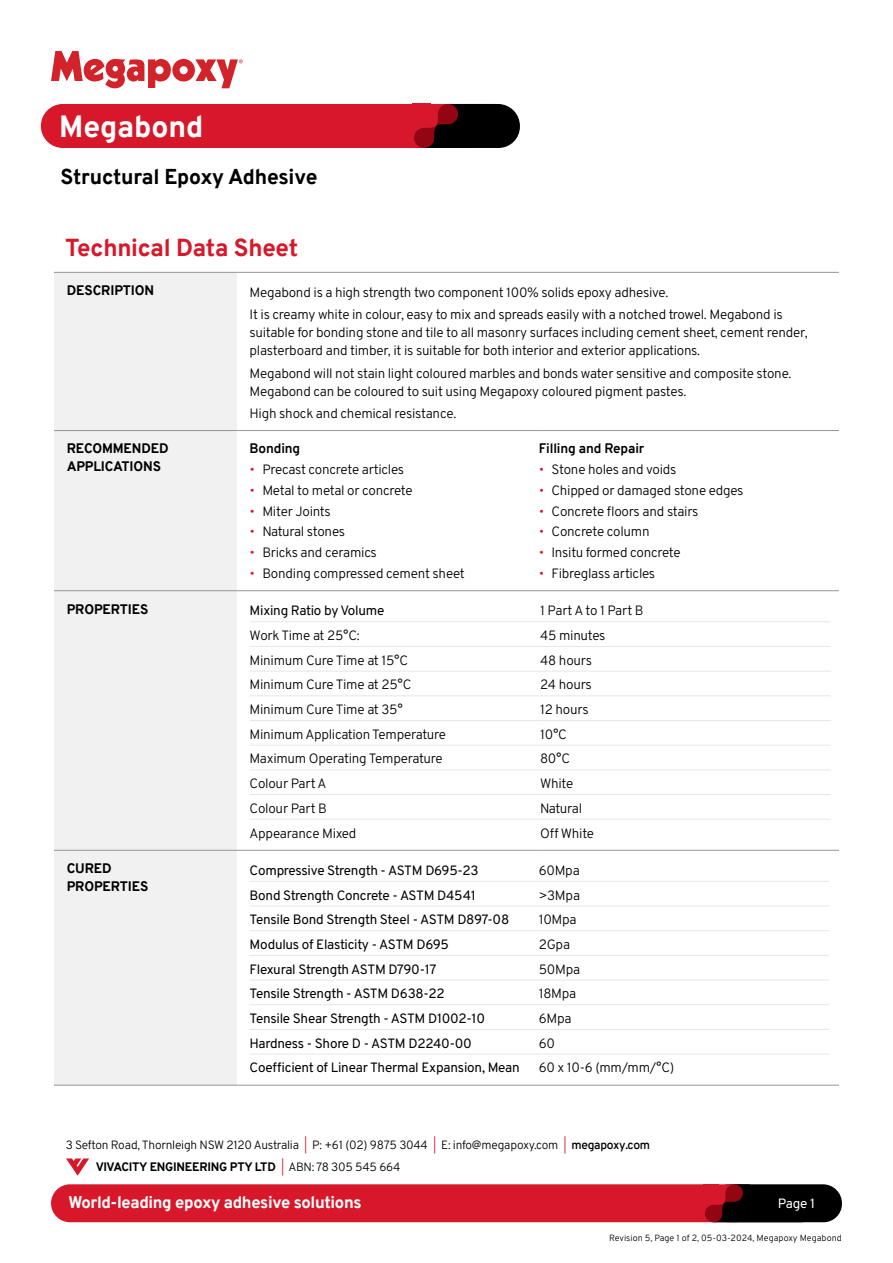
<style>
.page{position:relative;width:893px;height:1263px;background:#fff}
.page>*{position:absolute;margin:0;border:0;box-sizing:border-box;transform-origin:0 0}
.t1{font:800 30px "Overpass";color:#fff}
.t2{font:800 24px "Overpass";letter-spacing:-.01em;color:#d7182a}
.t3{font:800 21px "Overpass";letter-spacing:-.01em;color:#000}
.t4{font:800 16.5px "Overpass";letter-spacing:-.02em;color:#fff}
.t5{font:13.5px/18px "Overpass";letter-spacing:-.02em;color:#000}
.t6{font:800 13.5px/18px "Overpass";letter-spacing:-.01em;color:#000}
.t7{font:700 13.5px "Overpass";letter-spacing:-.01em;color:#000}
.t8{font:13.5px "Overpass";color:#fff}
.t9{font:12px/21.6px "Overpass";letter-spacing:-.02em;color:#000}
.t10{font:9px "Overpass";color:#000}
.s1{color:#d7182a}
.s2{font-weight:600}
.s3{font-weight:800}
</style>
<div class="page">
<div style="left:710px;top:1184px;width:132px;height:38px;background:#000;border-radius:19px"></div>
<div style="left:51px;top:1184px;width:703px;height:38px;background:#d7182a;border-radius:19px"></div>
<svg style="left:705px;top:1184px;width:98px;height:38px"></svg>
<svg style="left:66px;top:1158px;width:23px;height:18px"></svg>
<svg style="left:51px;top:51px;width:192px;height:37px"></svg>
<div style="left:54px;top:273px;width:183px;height:812px;background:#f1f1f2"></div>
<hr style="left:54px;top:430px;width:183px;height:1px;background:#939598">
<hr style="left:237px;top:430px;width:302px;height:1px;background:#939598">
<hr style="left:539px;top:430px;width:300px;height:1px;background:#939598">
<hr style="left:54px;top:590px;width:183px;height:1px;background:#939598">
<hr style="left:237px;top:590px;width:302px;height:1px;background:#939598">
<hr style="left:539px;top:590px;width:300px;height:1px;background:#939598">
<hr style="left:54px;top:850px;width:183px;height:1px;background:#939598">
<hr style="left:237px;top:850px;width:302px;height:1px;background:#939598">
<hr style="left:539px;top:850px;width:300px;height:1px;background:#939598">
<hr style="left:54px;top:1085px;width:183px;height:1px;background:#939598">
<hr style="left:237px;top:1085px;width:302px;height:1px;background:#939598">
<hr style="left:539px;top:1085px;width:300px;height:1px;background:#939598">
<hr style="left:54px;top:272px;width:183px;height:1px;background:#939598">
<hr style="left:237px;top:272px;width:302px;height:1px;background:#939598">
<hr style="left:539px;top:272px;width:300px;height:1px;background:#939598">
<hr style="left:250px;top:621px;width:290px;height:1px;background:#e6e7e8">
<hr style="left:540px;top:621px;width:291px;height:1px;background:#e6e7e8">
<hr style="left:250px;top:646px;width:290px;height:1px;background:#e6e7e8">
<hr style="left:540px;top:646px;width:291px;height:1px;background:#e6e7e8">
<hr style="left:250px;top:671px;width:290px;height:1px;background:#e6e7e8">
<hr style="left:540px;top:671px;width:291px;height:1px;background:#e6e7e8">
<hr style="left:250px;top:695px;width:290px;height:1px;background:#e6e7e8">
<hr style="left:540px;top:695px;width:291px;height:1px;background:#e6e7e8">
<hr style="left:250px;top:720px;width:290px;height:1px;background:#e6e7e8">
<hr style="left:540px;top:720px;width:291px;height:1px;background:#e6e7e8">
<hr style="left:250px;top:745px;width:290px;height:1px;background:#e6e7e8">
<hr style="left:540px;top:745px;width:291px;height:1px;background:#e6e7e8">
<hr style="left:250px;top:770px;width:290px;height:1px;background:#e6e7e8">
<hr style="left:540px;top:770px;width:291px;height:1px;background:#e6e7e8">
<hr style="left:250px;top:794px;width:290px;height:1px;background:#e6e7e8">
<hr style="left:540px;top:794px;width:291px;height:1px;background:#e6e7e8">
<hr style="left:250px;top:819px;width:290px;height:1px;background:#e6e7e8">
<hr style="left:540px;top:819px;width:291px;height:1px;background:#e6e7e8">
<hr style="left:250px;top:881px;width:289px;height:1px;background:#e6e7e8">
<hr style="left:539px;top:881px;width:290px;height:1px;background:#e6e7e8">
<hr style="left:250px;top:906px;width:289px;height:1px;background:#e6e7e8">
<hr style="left:539px;top:906px;width:290px;height:1px;background:#e6e7e8">
<hr style="left:250px;top:930px;width:289px;height:1px;background:#e6e7e8">
<hr style="left:539px;top:930px;width:290px;height:1px;background:#e6e7e8">
<hr style="left:250px;top:955px;width:289px;height:1px;background:#e6e7e8">
<hr style="left:539px;top:955px;width:290px;height:1px;background:#e6e7e8">
<hr style="left:250px;top:980px;width:289px;height:1px;background:#e6e7e8">
<hr style="left:539px;top:980px;width:290px;height:1px;background:#e6e7e8">
<hr style="left:250px;top:1004px;width:289px;height:1px;background:#e6e7e8">
<hr style="left:539px;top:1004px;width:290px;height:1px;background:#e6e7e8">
<hr style="left:250px;top:1029px;width:289px;height:1px;background:#e6e7e8">
<hr style="left:539px;top:1029px;width:290px;height:1px;background:#e6e7e8">
<hr style="left:250px;top:1054px;width:289px;height:1px;background:#e6e7e8">
<hr style="left:539px;top:1054px;width:290px;height:1px;background:#e6e7e8">
<div style="left:420px;top:104px;width:100px;height:44px;background:#000;border-radius:22px"></div>
<div style="left:41px;top:104px;width:430px;height:44px;background:#d7182a;border-radius:22px"></div>
<svg style="left:414px;top:104px;width:57px;height:44px"></svg>
<h1 class="t1" style="left:59px;top:105px;width:146px">Megabond</h1>
<h3 class="t3" style="left:61px;top:162px;width:258px">Structural Epoxy Adhesive</h3>
<h2 class="t2" style="left:65px;top:231px;width:235px">Technical Data Sheet</h2>
<p class="t6" style="left:67px;top:282px;width:89px">DESCRIPTION</p>
<p class="t5" style="left:250px;top:281px;width:535px;line-height:22.2px">Megabond is a high strength two component 100% solids epoxy adhesive.<br>It is creamy white in colour, easy to mix and spreads easily with a notched trowel. Megabond is</p>
<p class="t5" style="left:250px;top:323px;width:559px">suitable for bonding stone and tile to all masonry surfaces including cement sheet, cement render, plasterboard and timber, it is suitable for both interior and exterior applications.</p>
<p class="t5" style="left:250px;top:363px;width:543px">Megabond will not stain light coloured marbles and bonds water sensitive and composite stone.<br>Megabond can be coloured to suit using Megapoxy coloured pigment pastes.</p>
<p class="t5" style="left:250px;top:404px;width:208px">High shock and chemical resistance.</p>
<p class="t6" style="left:67px;top:440px;width:104px">RECOMMENDED<br>APPLICATIONS</p>
<p class="t7" style="left:250px;top:439px;width:52px">Bonding</p>
<p class="t7" style="left:539px;top:439px;width:107px">Filling and Repair</p>
<p class="t5" style="left:539px;top:460px;width:139px"><span class="s1">•</span> Stone holes and voids</p>
<p class="t5" style="left:539px;top:481px;width:206px"><span class="s1">•</span> Chipped or damaged stone edges</p>
<p class="t5" style="left:539px;top:501px;width:161px"><span class="s1">•</span> Concrete floors and stairs</p>
<p class="t5" style="left:539px;top:522px;width:112px"><span class="s1">•</span> Concrete column</p>
<p class="t5" style="left:539px;top:543px;width:143px"><span class="s1">•</span> Insitu formed concrete</p>
<p class="t5" style="left:539px;top:564px;width:118px"><span class="s1">•</span> Fibreglass articles</p>
<p class="t5" style="left:250px;top:460px;width:156px"><span class="s1">•</span> Precast concrete articles</p>
<p class="t5" style="left:250px;top:481px;width:165px"><span class="s1">•</span> Metal to metal or concrete</p>
<p class="t5" style="left:250px;top:501px;width:83px"><span class="s1">•</span> Miter Joints</p>
<p class="t5" style="left:250px;top:522px;width:97px"><span class="s1">•</span> Natural stones</p>
<p class="t5" style="left:250px;top:543px;width:129px"><span class="s1">•</span> Bricks and ceramics</p>
<p class="t5" style="left:250px;top:564px;width:217px"><span class="s1">•</span> Bonding compressed cement sheet</p>
<p class="t6" style="left:67px;top:600px;width:83px">PROPERTIES</p>
<p class="t5" style="left:250px;top:601px;width:136px">Mixing Ratio by Volume</p>
<p class="t5" style="left:540px;top:601px;width:105px">1 Part A to 1 Part B</p>
<p class="t5" style="left:250px;top:626px;width:112px">Work Time at 25°C:</p>
<p class="t5" style="left:540px;top:626px;width:67px">45 minutes</p>
<p class="t5" style="left:250px;top:650px;width:160px">Minimum Cure Time at 15°C</p>
<p class="t5" style="left:540px;top:650px;width:53px">48 hours</p>
<p class="t5" style="left:250px;top:675px;width:163px">Minimum Cure Time at 25°C</p>
<p class="t5" style="left:540px;top:675px;width:53px">24 hours</p>
<p class="t5" style="left:250px;top:700px;width:155px">Minimum Cure Time at 35°</p>
<p class="t5" style="left:540px;top:700px;width:50px">12 hours</p>
<p class="t5" style="left:250px;top:725px;width:198px">Minimum Application Temperature</p>
<p class="t5" style="left:540px;top:725px;width:28px">10°C</p>
<p class="t5" style="left:250px;top:749px;width:195px">Maximum Operating Temperature</p>
<p class="t5" style="left:540px;top:749px;width:31px">80°C</p>
<p class="t5" style="left:250px;top:774px;width:79px">Colour Part A</p>
<p class="t5" style="left:540px;top:774px;width:35px">White</p>
<p class="t5" style="left:250px;top:799px;width:79px">Colour Part B</p>
<p class="t5" style="left:540px;top:799px;width:44px">Natural</p>
<p class="t5" style="left:250px;top:823px;width:108px">Appearance Mixed</p>
<p class="t5" style="left:540px;top:823px;width:55px">Off White</p>
<p class="t6" style="left:67px;top:859px;width:83px">CURED<br>PROPERTIES</p>
<p class="t5" style="left:250px;top:861px;width:231px">Compressive Strength - ASTM D695-23</p>
<p class="t5" style="left:539px;top:861px;width:43px">60Mpa</p>
<p class="t5" style="left:250px;top:885px;width:228px">Bond Strength Concrete - ASTM D4541</p>
<p class="t5" style="left:539px;top:885px;width:43px">&gt;3Mpa</p>
<p class="t5" style="left:250px;top:910px;width:261px">Tensile Bond Strength Steel - ASTM D897-08</p>
<p class="t5" style="left:539px;top:910px;width:39px">10Mpa</p>
<p class="t5" style="left:250px;top:935px;width:201px">Modulus of Elasticity - ASTM D695</p>
<p class="t5" style="left:539px;top:935px;width:33px">2Gpa</p>
<p class="t5" style="left:250px;top:959px;width:188px">Flexural Strength ASTM D790-17</p>
<p class="t5" style="left:539px;top:959px;width:43px">50Mpa</p>
<p class="t5" style="left:250px;top:984px;width:197px">Tensile Strength - ASTM D638-22</p>
<p class="t5" style="left:539px;top:984px;width:39px">18Mpa</p>
<p class="t5" style="left:250px;top:1009px;width:237px">Tensile Shear Strength - ASTM D1002-10</p>
<p class="t5" style="left:539px;top:1009px;width:34px">6Mpa</p>
<p class="t5" style="left:250px;top:1033px;width:224px">Hardness - Shore D - ASTM D2240-00</p>
<p class="t5" style="left:539px;top:1033px;width:18px">60</p>
<p class="t5" style="left:250px;top:1058px;width:272px">Coefficient of Linear Thermal Expansion, Mean</p>
<p class="t5" style="left:539px;top:1058px;width:137px">60 x 10-6 (mm/mm/°C)</p>
<p class="t9" style="left:96px;top:1134px;width:556px;text-indent:-30px">3 Sefton Road, Thornleigh NSW 2120 Australia <span class="s1">|</span> P: +61 (02) 9875 3044 <span class="s1">|</span> E: info@megapoxy.com <span class="s1">|</span> <span class="s2">megapoxy.com<br></span><span class="s3">VIVACITY ENGINEERING PTY LTD</span> <span class="s1">|</span> ABN: 78 305 545 664</p>
<p class="t4" style="left:68px;top:1191px;width:295px">World-leading epoxy adhesive solutions</p>
<p class="t8" style="left:778px;top:1192px;width:39px">Page 1</p>
<p class="t10" style="left:609px;top:1231px;width:234px">Revision 5, Page 1 of 2, 05-03-2024, Megapoxy Megabond</p>
</div>
